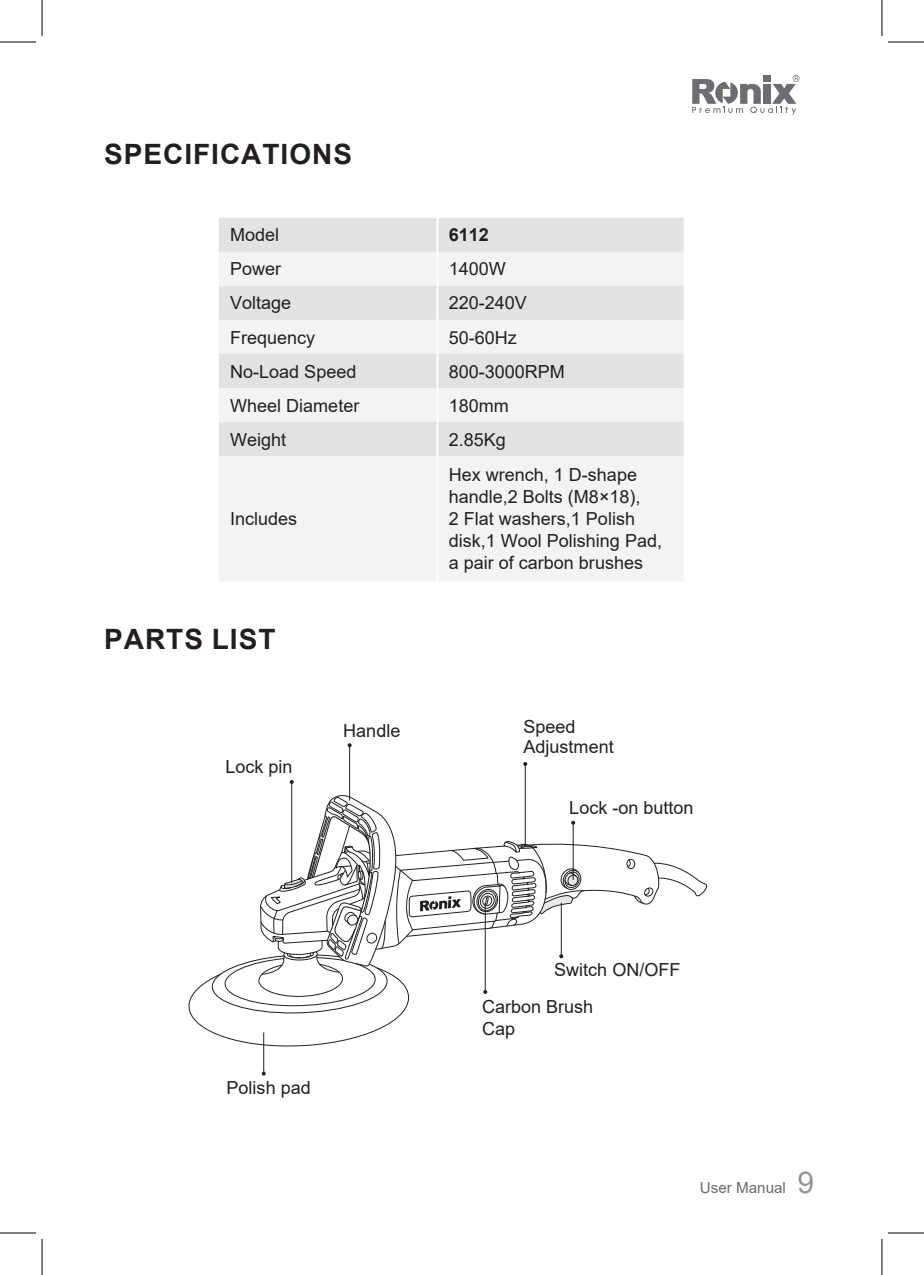
<style>
.page{position:relative;width:924px;height:1275px;background:#fff}
.page>*{position:absolute;margin:0;border:0;box-sizing:border-box;transform-origin:0 0}
.t1{font:700 28px "Arial";letter-spacing:.035em;color:#231f20}
.t2{font:18px/22px "Arial";color:#231f20}
.t3{font:700 18px "Arial";color:#231f20}
.t4{font:15.2px "Arial";color:#6c6d70}
.s1{font-size:30px;color:#939598}
</style>
<div class="page">
<svg style="left:692px;top:75px;width:107px;height:40px"></svg>
<div style="left:762px;top:75px;width:8px;height:7px;background:#6c6d70"></div>
<div style="left:219px;top:218px;width:464px;height:34px;background:#e1e2e4"></div>
<svg style="left:219px;top:252px;width:464px;height:329px;fill:#f2f3f4"></svg>
<hr style="left:436px;top:218px;width:2px;height:34px;background:#fff">
<hr style="left:436px;top:252px;width:2px;height:34px;background:#fff">
<hr style="left:436px;top:286px;width:2px;height:34px;background:#fff">
<hr style="left:436px;top:320px;width:2px;height:34px;background:#fff">
<hr style="left:436px;top:354px;width:2px;height:34px;background:#fff">
<hr style="left:436px;top:388px;width:2px;height:34px;background:#fff">
<hr style="left:436px;top:422px;width:2px;height:34px;background:#fff">
<hr style="left:436px;top:456px;width:2px;height:125px;background:#fff">
<hr style="left:263px;top:1032px;width:1px;height:41px;background:#231f20">
<svg style="left:261px;top:1071px;width:4px;height:4px"></svg>
<hr style="left:349px;top:745px;width:1px;height:55px;background:#231f20">
<svg style="left:347px;top:743px;width:4px;height:4px"></svg>
<svg style="left:188px;top:790px;width:520px;height:257px"></svg>
<hr style="left:524px;top:764px;width:1px;height:82px;background:#231f20">
<svg style="left:523px;top:762px;width:4px;height:4px"></svg>
<hr style="left:291px;top:782px;width:1px;height:101px;background:#231f20">
<svg style="left:289px;top:780px;width:4px;height:4px"></svg>
<hr style="left:0;top:42px;width:36px;height:1px;background:#000">
<hr style="left:887px;top:42px;width:36px;height:1px;background:#000">
<hr style="left:0;top:1232px;width:36px;height:1px;background:#000">
<hr style="left:887px;top:1232px;width:36px;height:1px;background:#000">
<hr style="left:42px;top:0;width:1px;height:36px;background:#000">
<hr style="left:42px;top:1239px;width:1px;height:36px;background:#000">
<hr style="left:881px;top:0;width:1px;height:36px;background:#000">
<hr style="left:881px;top:1239px;width:1px;height:36px;background:#000">
<h1 class="t1" style="left:104px;top:135px;width:249px">SPECIFICATIONS</h1>
<p class="t2" style="left:230px;top:224px;width:51px">Model</p>
<p class="t3" style="left:448px;top:222px;width:42px">6112</p>
<p class="t2" style="left:230px;top:258px;width:53px">Power</p>
<p class="t2" style="left:448px;top:258px;width:59px">1400W</p>
<p class="t2" style="left:230px;top:292px;width:63px">Voltage</p>
<p class="t2" style="left:448px;top:292px;width:80px">220-240V</p>
<p class="t2" style="left:230px;top:326px;width:87px">Frequency</p>
<p class="t2" style="left:448px;top:326px;width:70px">50-60Hz</p>
<p class="t2" style="left:230px;top:360px;width:128px">No-Load Speed</p>
<p class="t2" style="left:448px;top:360px;width:118px">800-3000RPM</p>
<p class="t2" style="left:230px;top:394px;width:131px">Wheel Diameter</p>
<p class="t2" style="left:448px;top:394px;width:62px">180mm</p>
<p class="t2" style="left:230px;top:428px;width:58px">Weight</p>
<p class="t2" style="left:448px;top:428px;width:59px">2.85Kg</p>
<p class="t2" style="left:230px;top:508px;width:69px">Includes</p>
<h1 class="t1" style="left:104px;top:619px;width:173px">PARTS LIST</h1>
<p class="t2" style="left:225px;top:755px;width:69px">Lock pin</p>
<p class="t2" style="left:343px;top:719px;width:59px">Handle</p>
<p class="t2" style="left:448px;top:464px;width:215px">Hex wrench, 1 D-shape handle,2 Bolts (M8×18),<br>2 Flat washers,1 Polish disk,1 Wool Polishing Pad, a pair of carbon brushes</p>
<p class="t2" style="left:523px;top:716px;width:92px;line-height:20px">Speed<br>Adjustment</p>
<p class="t2" style="left:569px;top:797px;width:126px">Lock -on button</p>
<p class="t2" style="left:226px;top:1076px;width:86px">Polish pad</p>
<p class="t2" style="left:482px;top:951px;width:200px;line-height:36.6px;text-indent:72px">Switch ON/OFF<br>Carbon Brush</p>
<p class="t2" style="left:482px;top:1017px;width:35px">Cap</p>
<p class="t4" style="left:699px;top:1177px;width:116px">User Manual <span class="s1">9</span></p>
</div>
